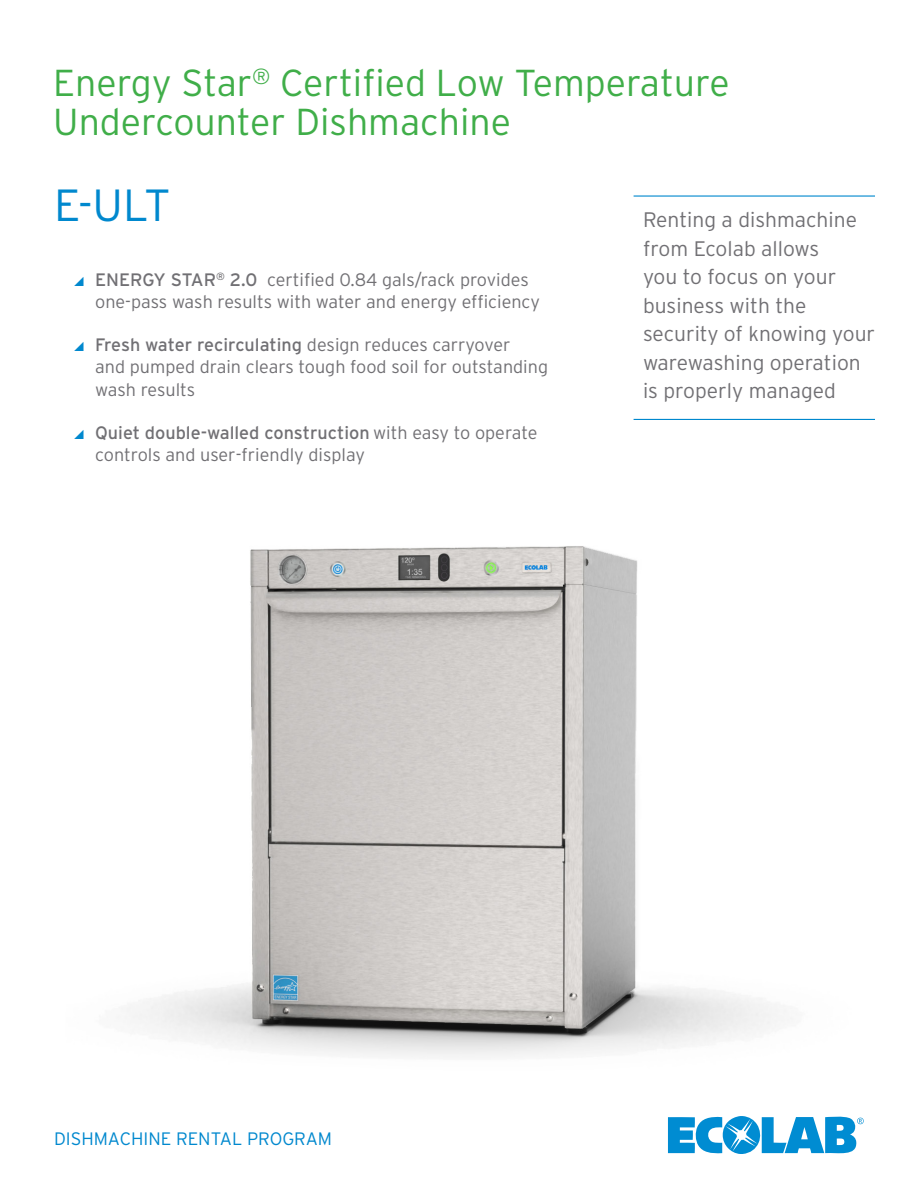
<style>
.page{position:relative;width:918px;height:1188px;background:#fff}
.page>*{position:absolute;margin:0;border:0;box-sizing:border-box;transform-origin:0 0}
.t1{font:300 45px "Interstate";color:#0088ce}
.t2{font:300 37.5px/39px "Interstate";color:#40ae49}
.t3{font:300 21px/28.5px "Interstate";color:#717074}
.t4{font:300 18px/22.5px "Interstate";color:#717074}
.t5{font:300 18px "Interstate";color:#0088ce}
.s1{font-weight:400}
</style>
<div class="page">
<svg style="left:668px;top:1116px;width:196px;height:38px"></svg>
<hr style="left:634px;top:195px;width:241px;height:2px;background:#0088ce">
<hr style="left:634px;top:419px;width:241px;height:1px;background:#0088ce">
<img style="left:127px;top:546px;width:665px;height:511px">
<p class="t2" style="left:53px;top:63px;width:678px">Energy Star<sup>®</sup> Certified Low Temperature<br>Undercounter Dishmachine</p>
<p class="t1" style="left:54px;top:177px;width:118px">E-ULT</p>
<p class="t4" style="left:95px;top:268px;width:446px"><span class="s1">ENERGY STAR</span><sup>®</sup> <span class="s1">2.0</span> certified 0.84 gals/rack provides one-pass wash results with water and energy efficiency</p>
<p class="t4" style="left:95px;top:333px;width:454px"><span class="s1">Fresh water recirculating</span> design reduces carryover<br>and pumped drain clears tough food soil for outstanding wash results</p>
<p class="t4" style="left:95px;top:421px;width:444px"><span class="s1">Quiet double-walled construction</span> with easy to operate controls and user-friendly display</p>
<p class="t3" style="left:643px;top:206px;width:234px">Renting a dishmachine from Ecolab allows<br>you to focus on your business with the security of knowing your warewashing operation is properly managed</p>
<p class="t5" style="left:54px;top:1127px;width:280px">DISHMACHINE RENTAL PROGRAM</p>
</div>
